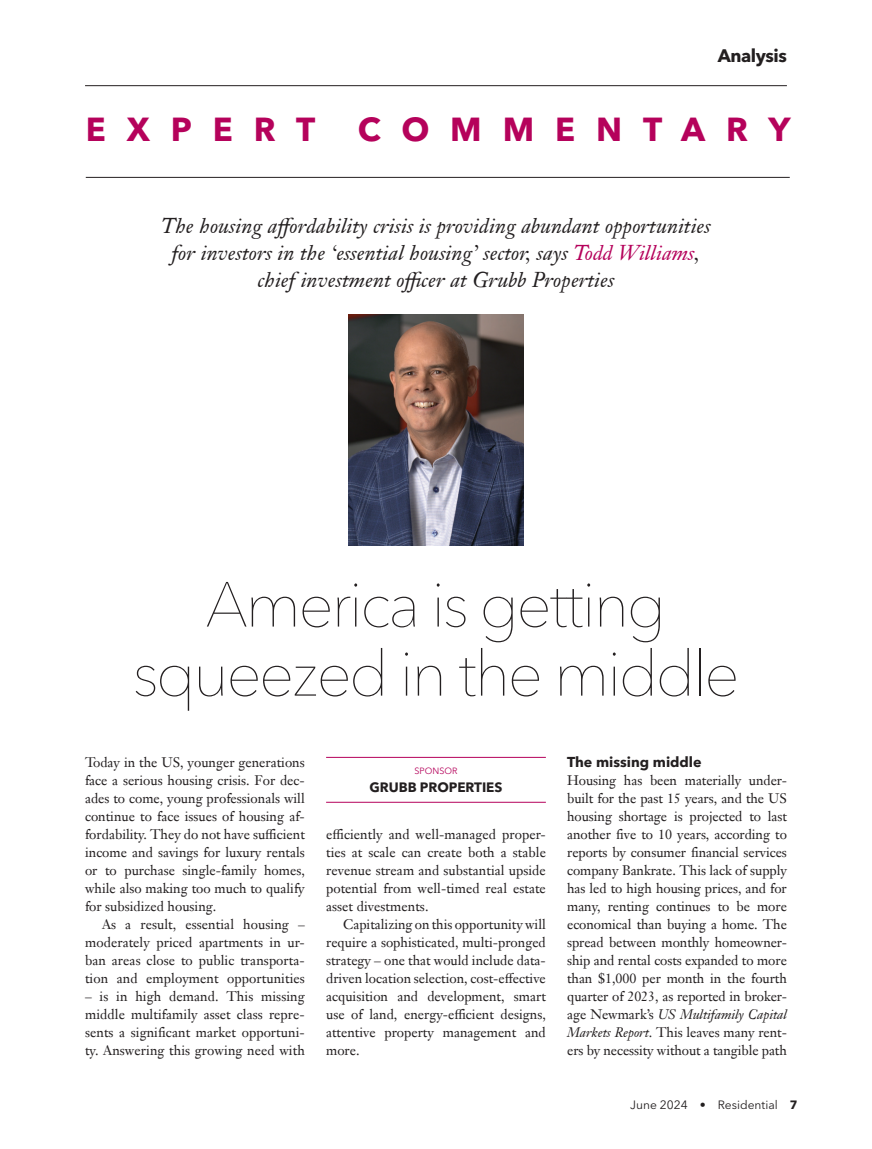
<style>
.page{position:relative;width:872px;height:1149px;background:#fff}
.page>*{position:absolute;margin:0;border:0;box-sizing:border-box;transform-origin:0 0}
.A_Headline_42_46_centred{font:200 63px/69px "Avenir Next LT Pro";letter-spacing:-.04em;color:#231f20;text-align:center}
.t1{font:700 33px "Avenir Next LT Pro";letter-spacing:.63em;color:#b5025b}
.D_Standfirst_italic_centred{font:italic 21px/27px "Janson Text LT Pro";letter-spacing:.005em;color:#231f20;text-align:center}
.t2{font:700 18px "Avenir Next LT Pro";letter-spacing:-.025em;color:#231f20}
.J_Analysis_Crosshead{font:700 14.25px "Avenir Next LT Pro";color:#231f20}
.F_Analysis_Body_NO_indent{font:13.5px/18px "Janson Text LT Pro";color:#231f20;text-align:justify}
.G__Analysis_Body_Indent{font:13.5px/18px "Janson Text LT Pro";letter-spacing:.005em;color:#231f20;text-align:justify}
.S1_Sponsor_name{font:700 13.5px "Avenir Next LT Pro";letter-spacing:-.005em;color:#231f20}
.t3{font:12px "Avenir Next LT Pro";color:#231f20}
.S_Sponsor_heading{font:9px "Avenir Next LT Pro";color:#b5025b}
.s1{color:#b5025b}
.s2{font-style:italic}
.s3{font-weight:700}
</style>
<div class="page">
<hr style="left:86px;top:177px;width:703px;height:1px;background:#231f20">
<hr style="left:85px;top:85px;width:702px;height:1px;background:#231f20">
<hr style="left:326px;top:756px;width:220px;height:1px;background:#b5025b">
<hr style="left:326px;top:801px;width:220px;height:1px;background:#b5025b">
<img style="left:348px;top:315px;width:176px;height:230px">
<h3 class="t2" style="left:717px;top:45px;width:71px">Analysis</h3>
<h2 class="t1" style="left:86px;top:110px;width:231px">EXPERT</h2>
<h2 class="t1" style="left:358px;top:110px;width:434px">COMMENTARY</h2>
<p class="D_Standfirst_italic_centred" style="left:161px;top:212px;width:551px">The housing affordability crisis is providing abundant opportunities for investors in the ‘essential housing’ sector, says <span class="s1">Todd Williams</span>, chief investment officer at Grubb Properties</p>
<p class="A_Headline_42_46_centred" style="left:132px;top:570px;width:608px">America is getting squeezed in the middle</p>
<p class="F_Analysis_Body_NO_indent" style="left:85px;top:752px;width:221px">Today in the US, younger generations face a serious housing crisis. For dec&shy;ades to come, young professionals will continue to face issues of housing af&shy;fordability. They do not have sufficient income and savings for luxury rentals or to purchase single-family homes, while also making too much to qualify for subsidized housing.</p>
<p class="G__Analysis_Body_Indent" style="left:85px;top:914px;width:221px;text-indent:17px">As a result, essential housing – moderately priced apartments in ur&shy;ban areas close to public transporta&shy;tion and employment opportunities</p>
<p class="G__Analysis_Body_Indent" style="left:85px;top:986px;width:221px">– is in high demand. This missing middle multifamily asset class repre&shy;sents a significant market opportuni&shy;ty. Answering this growing need with</p>
<p class="S_Sponsor_heading" style="left:414px;top:765px;width:44px">SPONSOR</p>
<p class="S1_Sponsor_name" style="left:370px;top:778px;width:134px">GRUBB PROPERTIES</p>
<p class="G__Analysis_Body_Indent" style="left:326px;top:824px;width:221px">efficiently and well-managed proper&shy;ties at scale can create both a stable revenue stream and substantial upside potential from well-timed real estate asset divestments.</p>
<p class="G__Analysis_Body_Indent" style="left:326px;top:914px;width:221px;text-indent:17px">Capitalizing on this opportunity will require a sophisticated, multi-pronged strategy – one that would include data&shy;driven location selection, cost-effective acquisition and development, smart use of land, energy-efficient designs, attentive property management and more.</p>
<p class="J_Analysis_Crosshead" style="left:567px;top:752px;width:136px">The missing middle</p>
<p class="F_Analysis_Body_NO_indent" style="left:567px;top:770px;width:221px">Housing has been materially under&shy;built for the past 15 years, and the US housing shortage is projected to last another five to 10 years, according to reports by consumer financial services company Bankrate. This lack of supply has led to high housing prices, and for many, renting continues to be more economical than buying a home. The spread between monthly homeowner&shy;ship and rental costs expanded to more than $1,000 per month in the fourth quarter of 2023, as reported in broker&shy;age Newmark’s <span class="s2">US Multifamily Capital Markets Report</span>. This leaves many rent&shy;ers by necessity without a tangible path</p>
<p class="t3" style="left:630px;top:1097px;width:169px">June 2024 • Residential <span class="s3">7</span></p>
</div>
